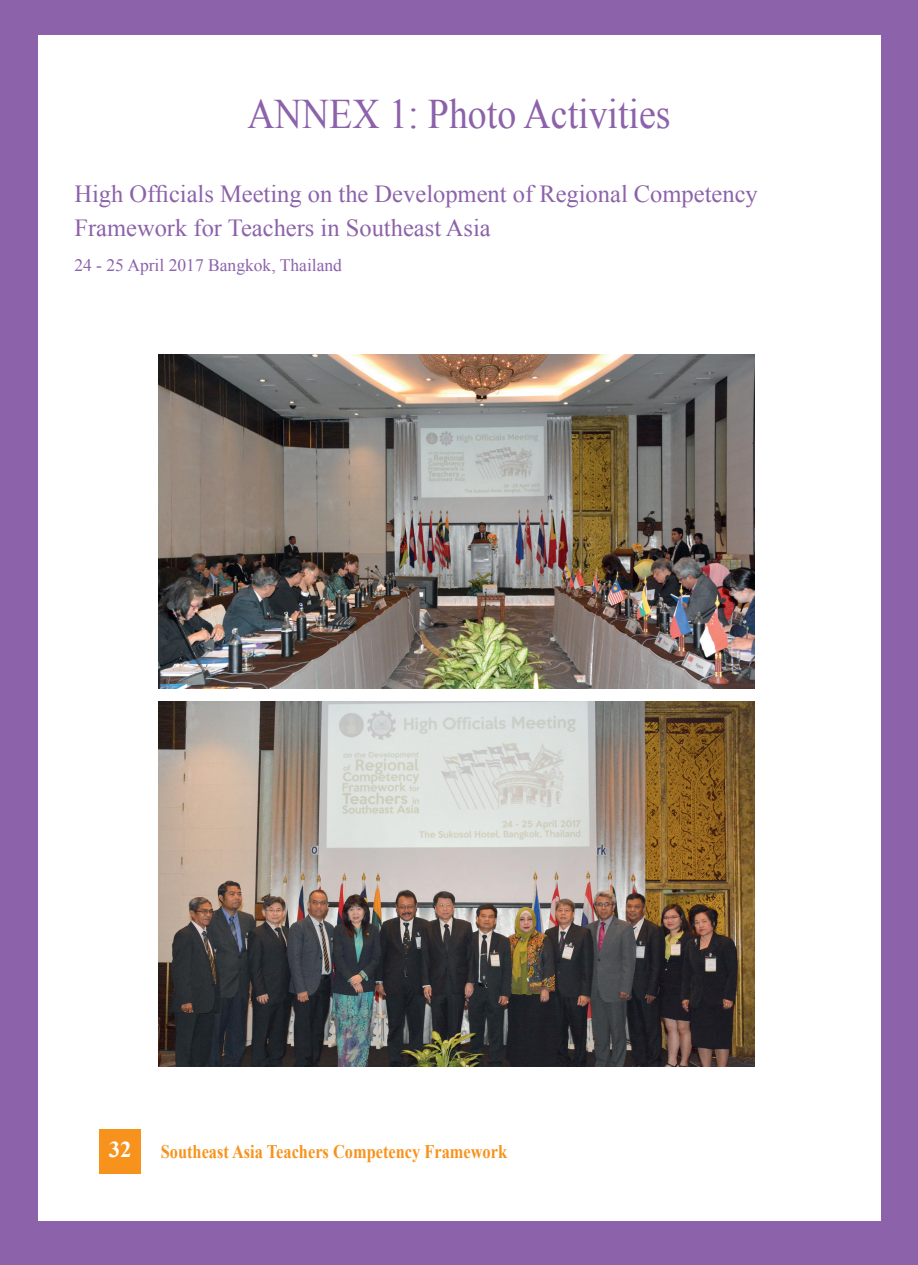
<style>
.page{position:relative;width:918px;height:1265px;background:#8c62aa}
.page>*{position:absolute;margin:0;border:0;box-sizing:border-box;transform-origin:0 0}
.t1{font:42px "Times New Roman";color:#8c62aa;scale:.9 1}
.t2{font:24.5px/34.5px "Times New Roman";color:#8c62aa}
.t3{font:700 22.75px "Times New Roman";color:#fff}
.t4{font:700 19.25px "Times New Roman";color:#f7931d;scale:.85 1}
.t5{font:17.5px "Times New Roman";color:#8c62aa}
</style>
<div class="page">
<div style="left:38px;top:35px;width:880px;height:1185px;background:#fff"></div>
<div style="left:881px;top:0;width:37px;height:1265px;background:#8c62aa"></div>
<div style="left:99px;top:1129px;width:42px;height:44px;background:#f7931d"></div>
<img style="left:159px;top:355px;width:595px;height:333px">
<img style="left:159px;top:702px;width:595px;height:365px">
<p class="t1" style="left:247px;top:86px;width:472px">ANNEX 1: Photo Activities</p>
<p class="t2" style="left:74px;top:176px;width:685px">High Officials Meeting on the Development of Regional Competency<br>Framework for Teachers in Southeast Asia</p>
<p class="t5" style="left:74px;top:253px;width:269px">24 - 25 April 2017 Bangkok, Thailand</p>
<p class="t3" style="left:109px;top:1134px;width:24px">32</p>
<p class="t4" style="left:161px;top:1138px;width:409px">Southeast Asia Teachers Competency Framework</p>
</div>
